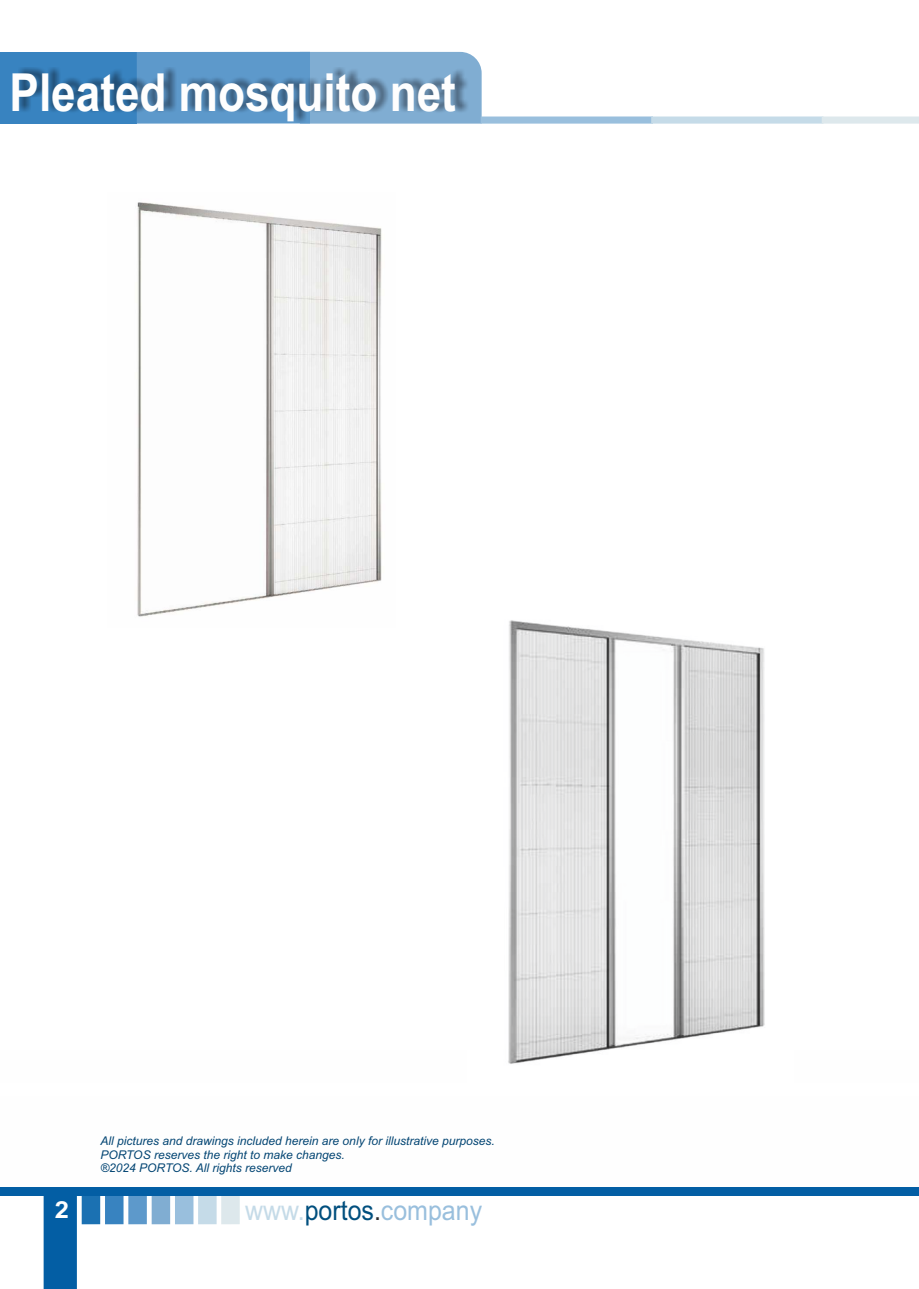
<style>
.page{position:relative;width:919px;height:1289px;background:#fff}
.page>*{position:absolute;margin:0;border:0;box-sizing:border-box;transform-origin:0 0}
.t1{font:700 52.5px "Arial";color:#fefefe;scale:.84 1}
.t2{font:27.6px "Arial";color:#99bfdd;scale:.91 1}
.t3{font:700 23.4px "Arial";color:#fefefe;scale:1.09 1}
.t4{font:italic 12px/13.4px "Arial";color:#034573}
.s1{color:#c5dbe8}
.s2{color:#014f7e}
.s3{color:#2d2b2d}
</style>
<div class="page">
<div style="left:0;top:52px;width:137px;height:72px;background:#3883c0"></div>
<svg style="left:310px;top:52px;width:171px;height:72px"></svg>
<div style="left:137px;top:52px;width:173px;height:72px;background:#5d99cb"></div>
<div style="left:480px;top:116px;width:173px;height:8px;background:#99bfdd"></div>
<div style="left:651px;top:116px;width:172px;height:8px;background:#c5dbe8"></div>
<div style="left:821px;top:116px;width:97px;height:8px;background:#dde8ec"></div>
<img style="left:18px;top:67px;width:450px;height:55px">
<div style="left:44px;top:1195px;width:33px;height:93px;background:#035ea4"></div>
<div style="left:82px;top:1195px;width:18px;height:29px;background:#1b71b2"></div>
<div style="left:105px;top:1195px;width:18px;height:29px;background:#3883c0"></div>
<div style="left:128px;top:1195px;width:19px;height:29px;background:#5d99cb"></div>
<div style="left:152px;top:1195px;width:18px;height:29px;background:#80add2"></div>
<div style="left:175px;top:1195px;width:18px;height:29px;background:#99bfdd"></div>
<div style="left:198px;top:1195px;width:18px;height:29px;background:#c5dbe8"></div>
<div style="left:221px;top:1195px;width:19px;height:29px;background:#dde8ec"></div>
<div style="left:0;top:1187px;width:918px;height:8px;background:#035ea4"></div>
<img style="left:508px;top:620px;width:257px;height:444px">
<img style="left:137px;top:202px;width:245px;height:415px">
<h1 class="t1" style="left:10px;top:73px;width:533px">Pleated mosquito net</h1>
<p class="t4" style="left:100px;top:1135px;width:396px">All pictures and drawings included herein are only for illustrative purposes.<br>PORTOS reserves the right to make changes.<br>®2024 PORTOS. All rights reserved</p>
<h3 class="t3" style="left:55px;top:1201px;width:15px">2</h3>
<h2 class="t2" style="left:245px;top:1199px;width:262px"><span class="s1">www.</span><span class="s2">portos</span><span class="s3">.</span>company</h2>
</div>
